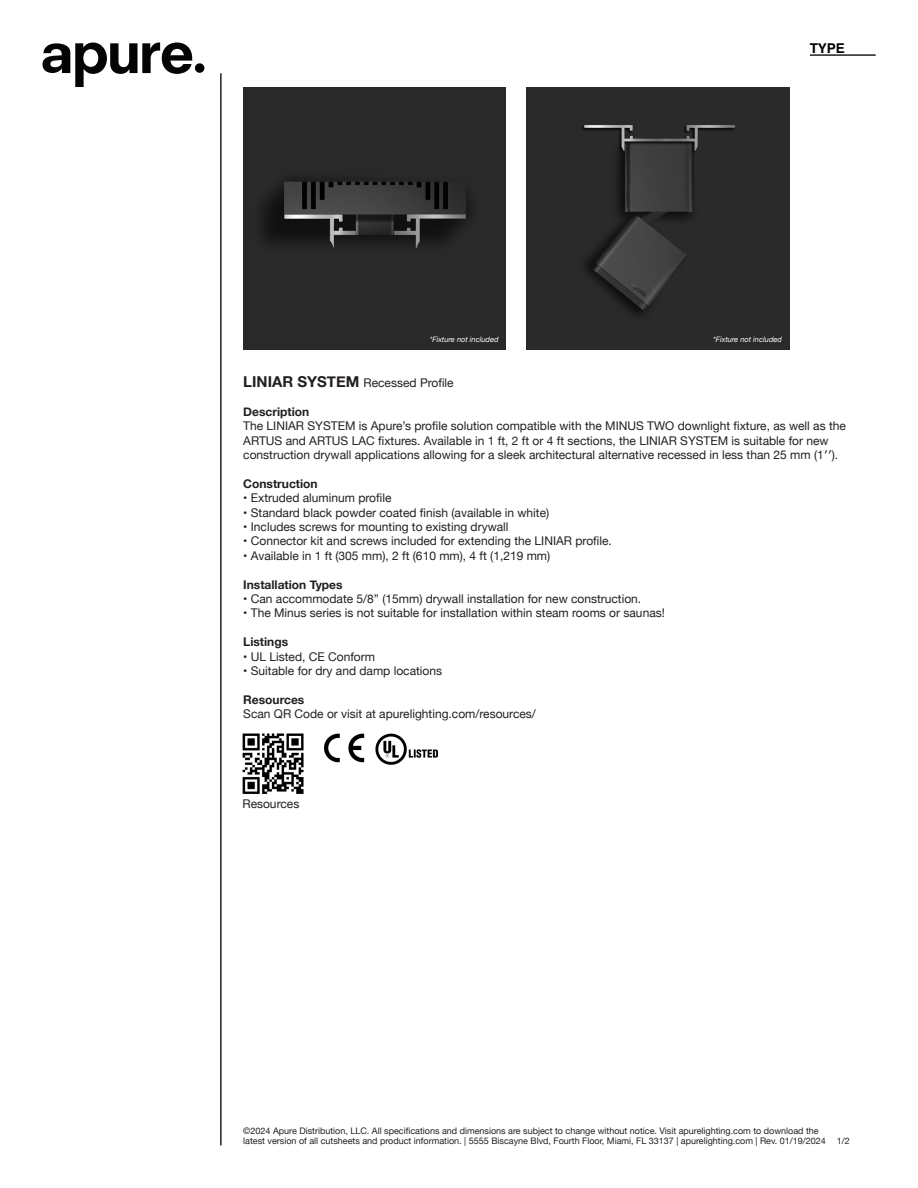
<style>
.page{position:relative;width:918px;height:1188px;background:#fff}
.page>*{position:absolute;margin:0;border:0;box-sizing:border-box;transform-origin:0 0}
.t1{font:700 13.5px "Helvetica";color:#000}
.t2{font:12px/14.4px "Helvetica Neue";color:#231f20}
.t3{font:700 12px "Helvetica Neue";color:#231f20}
.t4{font:9px "Helvetica Neue";color:#231f20}
.t5{font:italic 7.5px "Helvetica Neue";color:#fff}
.s1{font-weight:700;font-size:15px}
</style>
<div class="page">
<div style="left:195px;top:63px;width:9px;height:10px;background:#040503;border-radius:50%"></div>
<svg style="left:43px;top:43px;width:149px;height:44px"></svg>
<hr style="left:220px;top:73px;width:2px;height:1072px;background:#231f20">
<hr style="left:810px;top:54px;width:66px;height:2px;background:#231f20">
<img style="left:243px;top:88px;width:263px;height:262px">
<img style="left:527px;top:88px;width:262px;height:262px">
<img style="left:242px;top:733px;width:62px;height:61px">
<img style="left:325px;top:733px;width:112px;height:32px">
<p class="t5" style="left:430px;top:334px;width:70px">*Fixture not included</p>
<p class="t1" style="left:810px;top:40px;width:37px">TYPE</p>
<p class="t5" style="left:713px;top:334px;width:70px">*Fixture not included</p>
<p class="t2" style="left:243px;top:376px;width:212px"><span class="s1">LINIAR SYSTEM</span> Recessed Profile</p>
<p class="t3" style="left:243px;top:402px;width:67px">Description</p>
<p class="t2" style="left:243px;top:420px;width:604px">The LINIAR SYSTEM is Apure’s profile solution compatible with the MINUS TWO downlight fixture, as well as the<br>ARTUS and ARTUS LAC fixtures. Available in 1 ft, 2 ft or 4 ft sections, the LINIAR SYSTEM is suitable for new</p>
<p class="t2" style="left:243px;top:448px;width:596px">construction drywall applications allowing for a sleek architectural alternative recessed in less than 25 mm (1′′).</p>
<p class="t3" style="left:243px;top:474px;width:76px">Construction</p>
<p class="t2" style="left:243px;top:492px;width:150px">• Extruded aluminum profile</p>
<p class="t2" style="left:243px;top:506px;width:307px">• Standard black powder coated finish (available in white)</p>
<p class="t2" style="left:243px;top:520px;width:267px">• Includes screws for mounting to existing drywall</p>
<p class="t2" style="left:243px;top:535px;width:370px">• Connector kit and screws included for extending the LINIAR profile.</p>
<p class="t2" style="left:243px;top:549px;width:309px">• Available in 1 ft (305 mm), 2 ft (610 mm), 4 ft (1,219 mm)</p>
<p class="t3" style="left:243px;top:575px;width:101px">Installation Types</p>
<p class="t2" style="left:243px;top:592px;width:400px">• Can accommodate 5/8” (15mm) drywall installation for new construction.</p>
<p class="t2" style="left:243px;top:607px;width:423px">• The Minus series is not suitable for installation within steam rooms or saunas!</p>
<p class="t3" style="left:243px;top:633px;width:46px">Listings</p>
<p class="t2" style="left:243px;top:650px;width:133px">• UL Listed, CE Conform</p>
<p class="t2" style="left:243px;top:664px;width:200px">• Suitable for dry and damp locations</p>
<p class="t3" style="left:243px;top:690px;width:63px">Resources</p>
<p class="t2" style="left:243px;top:708px;width:294px">Scan QR Code or visit at apurelighting.com/resources/</p>
<p class="t2" style="left:242px;top:797px;width:58px">Resources</p>
<p class="t4" style="left:243px;top:1124px;width:577px">©2024 Apure Distribution, LLC. All specifications and dimensions are subject to change without notice. Visit apurelighting.com to download the</p>
<p class="t4" style="left:243px;top:1135px;width:584px">latest version of all cutsheets and product information. | 5555 Biscayne Blvd, Fourth Floor, Miami, FL 33137 | apurelighting.com | Rev. 01/19/2024</p>
<p class="t4" style="left:837px;top:1135px;width:15px">1/2</p>
</div>
